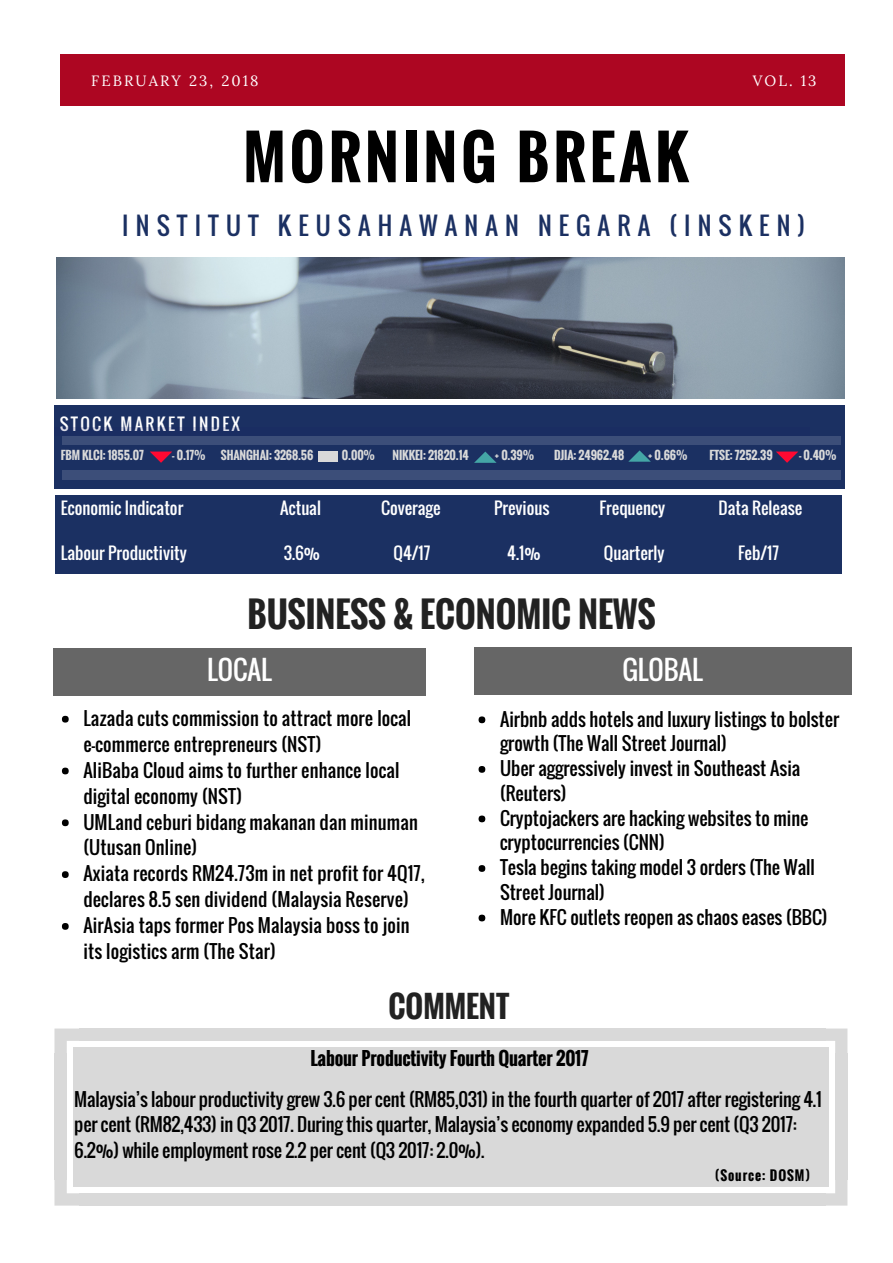
<style>
.page{position:relative;width:893px;height:1263px;background:#fff}
.page>*{position:absolute;margin:0;border:0;box-sizing:border-box;transform-origin:0 0}
.t1{font:700 58.8px "Oswald";letter-spacing:.07em;color:#000}
.t2{font:700 34.8px "Oswald";color:#222}
.t3{font:700 29.85px "Oswald";color:#222}
.t4{font:26.55px "Oswald";color:#fff}
.t5{font:24.45px "Oswald";letter-spacing:.29em;color:#1b3062}
.t6{font:18.15px/26px "Oswald";color:#000}
.t7{font:700 18.15px "Oswald";letter-spacing:-.01em;color:#000}
.t8{font:16.5px "Oswald";color:#fff}
.t9{font:16.5px "Oswald";letter-spacing:.14em;color:#fff}
.t10{font:14.85px "Lora";letter-spacing:.14em;color:#fff}
.t11{font:700 13.2px "Oswald";letter-spacing:.07em;color:#000}
.t12{font:700 11.55px "Oswald";letter-spacing:-.01em;color:#d9d9d9}
</style>
<div class="page">
<div style="left:60px;top:54px;width:784px;height:52px;background:#ad0622"></div>
<div style="left:54px;top:405px;width:790px;height:84px;background:#1b3062"></div>
<div style="left:55px;top:495px;width:787px;height:79px;background:#1b3062"></div>
<div style="left:62px;top:471px;width:779px;height:9px;background:#3c4e79"></div>
<div style="left:63px;top:436px;width:777px;height:9px;background:#3c4e79"></div>
<img style="left:56px;top:258px;width:788px;height:141px">
<div style="left:62px;top:716px;width:7px;height:6px;background:#000;border-radius:50%"></div>
<div style="left:62px;top:768px;width:7px;height:6px;background:#000;border-radius:50%"></div>
<div style="left:62px;top:819px;width:7px;height:7px;background:#000;border-radius:50%"></div>
<div style="left:62px;top:871px;width:7px;height:7px;background:#000;border-radius:50%"></div>
<div style="left:62px;top:923px;width:7px;height:7px;background:#000;border-radius:50%"></div>
<div style="left:479px;top:716px;width:6px;height:7px;background:#000;border-radius:50%"></div>
<div style="left:479px;top:766px;width:6px;height:7px;background:#000;border-radius:50%"></div>
<div style="left:479px;top:815px;width:6px;height:7px;background:#000;border-radius:50%"></div>
<div style="left:479px;top:865px;width:6px;height:7px;background:#000;border-radius:50%"></div>
<svg style="left:479px;top:915px;width:6px;height:6px"></svg>
<div style="left:53px;top:649px;width:373px;height:47px;background:#666"></div>
<div style="left:474px;top:647px;width:377px;height:48px;background:#666"></div>
<div style="left:76px;top:1053px;width:751px;height:127px;background:#d9d9d9"></div>
<svg style="left:824px;top:1180px;width:23px;height:25px"></svg>
<div style="left:54px;top:1053px;width:13px;height:127px;background:#d9d9d9"></div>
<div style="left:73px;top:1054px;width:8px;height:126px;background:#d9d9d9"></div>
<svg style="left:54px;top:1180px;width:25px;height:25px"></svg>
<div style="left:835px;top:1053px;width:12px;height:127px;background:#d9d9d9"></div>
<div style="left:821px;top:1053px;width:8px;height:127px;background:#d9d9d9"></div>
<div style="left:79px;top:1193px;width:746px;height:12px;background:#d9d9d9"></div>
<div style="left:79px;top:1179px;width:745px;height:8px;background:#d9d9d9"></div>
<svg style="left:825px;top:1028px;width:22px;height:25px"></svg>
<div style="left:821px;top:1047px;width:8px;height:8px;background:#d9d9d9"></div>
<svg style="left:54px;top:1028px;width:25px;height:25px"></svg>
<div style="left:73px;top:1047px;width:8px;height:8px;background:#d9d9d9"></div>
<div style="left:79px;top:1028px;width:746px;height:13px;background:#d9d9d9"></div>
<div style="left:79px;top:1047px;width:745px;height:8px;background:#d9d9d9"></div>
<svg style="left:776px;top:452px;width:22px;height:11px"></svg>
<svg style="left:150px;top:452px;width:22px;height:11px"></svg>
<svg style="left:474px;top:452px;width:23px;height:11px"></svg>
<svg style="left:628px;top:450px;width:23px;height:12px"></svg>
<div style="left:319px;top:452px;width:19px;height:10px;background:#d9d9d9"></div>
<p class="t10" style="left:91px;top:72px;width:169px">FEBRUARY 23, 2018</p>
<p class="t10" style="left:753px;top:72px;width:65px">VOL. 13</p>
<h1 class="t1" style="left:243px;top:112px;width:446px">MORNING BREAK</h1>
<h3 class="t5" style="left:122px;top:207px;width:684px">INSTITUT KEUSAHAWANAN NEGARA (INSKEN)</h3>
<p class="t9" style="left:60px;top:412px;width:182px">STOCK MARKET INDEX</p>
<p class="t12" style="left:61px;top:447px;width:84px">FBM KLCI: 1855.07</p>
<p class="t12" style="left:172px;top:447px;width:35px">- 0.17%</p>
<p class="t12" style="left:221px;top:447px;width:94px">SHANGHAI: 3268.56</p>
<p class="t12" style="left:342px;top:447px;width:35px">0.00%</p>
<p class="t12" style="left:393px;top:447px;width:78px">NIKKEI: 21820.14</p>
<p class="t12" style="left:495px;top:447px;width:41px">+ 0.39%</p>
<p class="t12" style="left:554px;top:447px;width:72px">DJIA: 24962.48</p>
<p class="t12" style="left:648px;top:447px;width:41px">+ 0.66%</p>
<p class="t12" style="left:709px;top:447px;width:65px">FTSE: 7252.39</p>
<p class="t12" style="left:799px;top:447px;width:39px">- 0.40%</p>
<p class="t8" style="left:61px;top:495px;width:124px">Economic Indicator</p>
<p class="t8" style="left:280px;top:495px;width:42px">Actual</p>
<p class="t8" style="left:381px;top:495px;width:61px">Coverage</p>
<p class="t8" style="left:494px;top:495px;width:57px">Previous</p>
<p class="t8" style="left:600px;top:495px;width:67px">Frequency</p>
<p class="t8" style="left:718px;top:495px;width:85px">Data Release</p>
<p class="t8" style="left:61px;top:540px;width:128px">Labour Productivity</p>
<p class="t8" style="left:284px;top:540px;width:38px">3.6%</p>
<p class="t8" style="left:394px;top:540px;width:38px">Q4/17</p>
<p class="t8" style="left:507px;top:540px;width:35px">4.1%</p>
<p class="t8" style="left:604px;top:540px;width:62px">Quarterly</p>
<p class="t8" style="left:738px;top:540px;width:43px">Feb/17</p>
<h2 class="t2" style="left:247px;top:587px;width:410px">BUSINESS &amp; ECONOMIC NEWS</h2>
<h3 class="t4" style="left:207px;top:650px;width:66px">LOCAL</h3>
<h3 class="t4" style="left:622px;top:650px;width:82px">GLOBAL</h3>
<p class="t6" style="left:83px;top:705px;width:343px">Lazada cuts commission to attract more local e-commerce entrepreneurs (NST)<br>AliBaba Cloud aims to further enhance local digital economy (NST)<br>UMLand ceburi bidang makanan dan minuman (Utusan Online)<br>Axiata records RM24.73m in net profit for 4Q17, declares 8.5 sen dividend (Malaysia Reserve)<br>AirAsia taps former Pos Malaysia boss to join its logistics arm (The Star)</p>
<p class="t6" style="left:500px;top:706px;width:341px;line-height:24.8px">Airbnb adds hotels and luxury listings to bolster growth (The Wall Street Journal)<br>Uber aggressively invest in Southeast Asia (Reuters)<br>Cryptojackers are hacking websites to mine cryptocurrencies (CNN)<br>Tesla begins taking model 3 orders (The Wall Street Journal)<br>More KFC outlets reopen as chaos eases (BBC)</p>
<h3 class="t3" style="left:389px;top:983px;width:122px">COMMENT</h3>
<p class="t7" style="left:310px;top:1044px;width:280px">Labour Productivity Fourth Quarter 2017</p>
<p class="t6" style="left:74px;top:1085px;width:749px">Malaysia’s labour productivity grew 3.6 per cent (RM85,031) in the fourth quarter of 2017 after registering 4.1 per cent (RM82,433) in Q3 2017. During this quarter, Malaysia’s economy expanded 5.9 per cent (Q3 2017:<br>6.2%) while employment rose 2.2 per cent (Q3 2017: 2.0%).</p>
<p class="t11" style="left:715px;top:1165px;width:96px">(Source: DOSM)</p>
</div>
